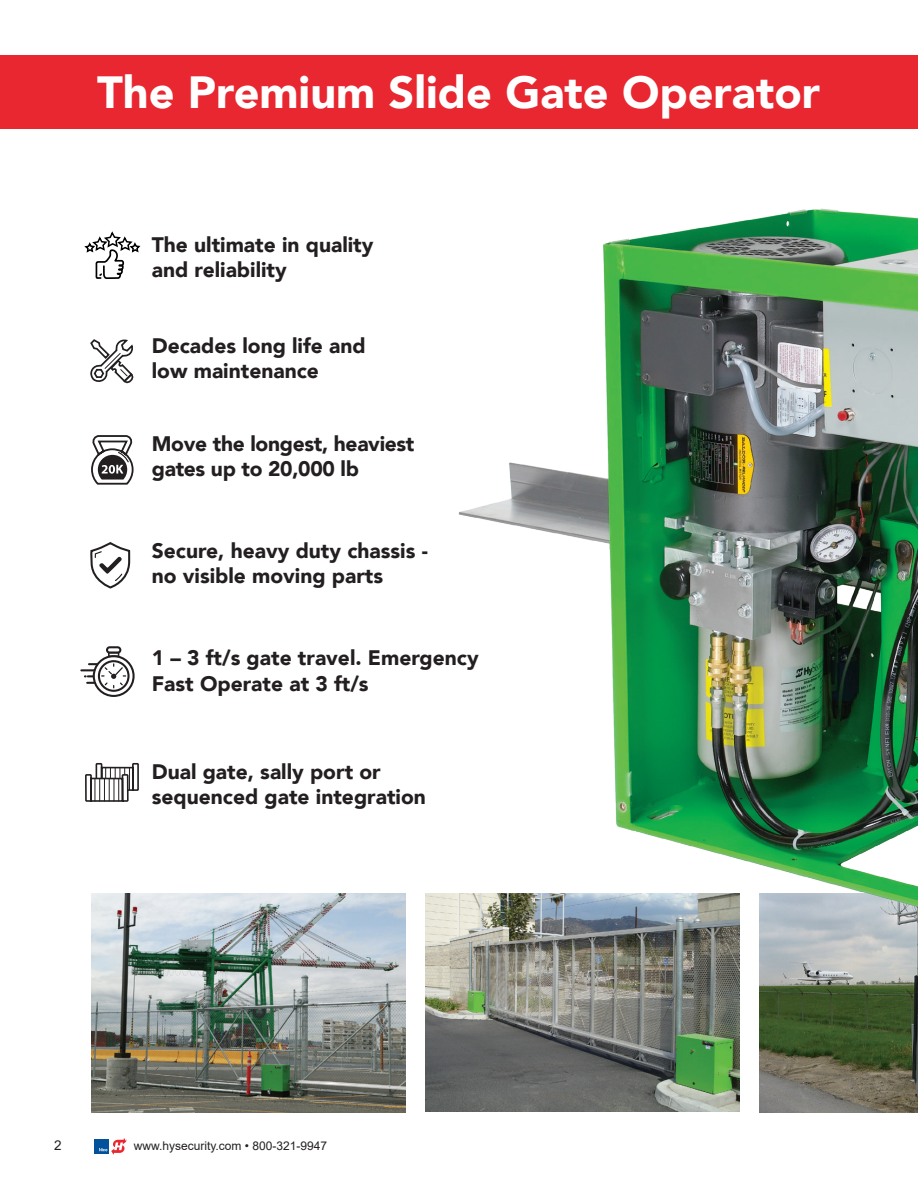
<style>
.page{position:relative;width:918px;height:1188px;background:#fff}
.page>*{position:absolute;margin:0;border:0;box-sizing:border-box;transform-origin:0 0}
.t1{font:900 45px "Avenir 95";color:#fff}
.t2{font:900 21px/25.2px "Avenir 95";color:#231f20}
.t3{font:13.5px "Arial";color:#231f20}
.t4{font:12px "Arial";color:#231f20}
</style>
<div class="page">
<div style="left:0;top:55px;width:918px;height:73px;background:#e82730"></div>
<svg style="left:90px;top:542px;width:41px;height:47px"></svg>
<svg style="left:81px;top:646px;width:54px;height:51px"></svg>
<svg style="left:85px;top:763px;width:54px;height:39px"></svg>
<svg style="left:91px;top:435px;width:43px;height:49px"></svg>
<svg style="left:84px;top:231px;width:57px;height:153px"></svg>
<img style="left:92px;top:894px;width:313px;height:218px">
<img style="left:426px;top:894px;width:313px;height:218px">
<img style="left:760px;top:999px;width:158px;height:113px">
<div style="left:94px;top:1139px;width:14px;height:15px;background:#01529b"></div>
<svg style="left:99px;top:1138px;width:28px;height:17px"></svg>
<img style="left:453px;top:208px;width:465px;height:791px">
<h1 class="t1" style="left:97px;top:65px;width:725px">The Premium Slide Gate Operator</h1>
<p class="t2" style="left:152px;top:232px;width:223px">The ultimate in quality and reliability</p>
<p class="t2" style="left:152px;top:333px;width:215px">Decades long life and low maintenance</p>
<p class="t2" style="left:152px;top:431px;width:264px">Move the longest, heaviest gates up to 20,000 lb</p>
<p class="t2" style="left:152px;top:538px;width:278px">Secure, heavy duty chassis - no visible moving parts</p>
<p class="t2" style="left:152px;top:645px;width:328px">1 – 3 ft/s gate travel. Emergency<br>Fast Operate at 3 ft/s</p>
<p class="t2" style="left:152px;top:759px;width:276px">Dual gate, sally port or sequenced gate integration</p>
<p class="t3" style="left:54px;top:1136px;width:9px">2</p>
<p class="t4" style="left:134px;top:1138px;width:195px">www.hysecurity.com • 800-321-9947</p>
</div>
